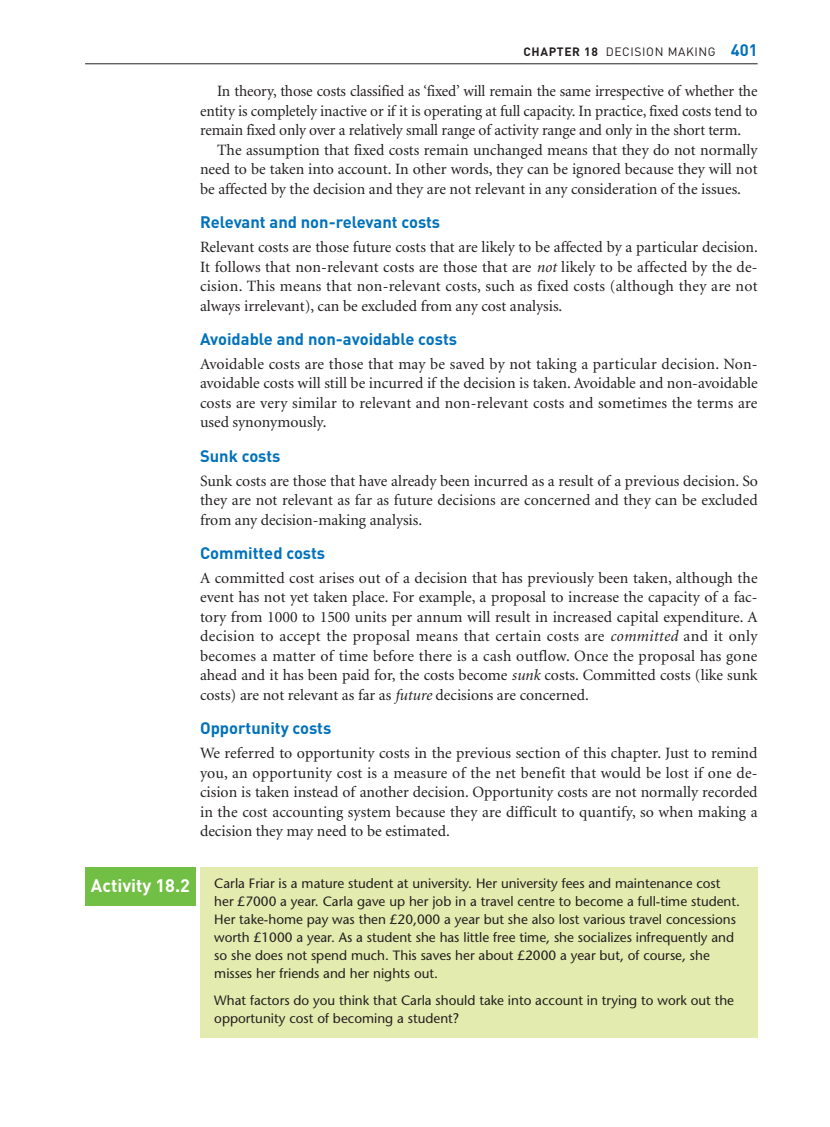
<style>
.page{position:relative;width:830px;height:1127px;background:#fff}
.page>*{position:absolute;margin:0;border:0;box-sizing:border-box;transform-origin:0 0}
.t1{font:700 18px "DIN";color:#fff}
.t2{font:700 16.5px "DIN";color:#0072bc}
.t3{font:15.75px/19.5px "Minion";color:#231f20;text-align:justify}
.t4{font:13.5px/18px "Stone Sans";color:#231f20}
.t5{font:12px "DIN";letter-spacing:.05em;color:#231f20}
.s1{font-weight:700}
.s2{font-weight:700;font-size:16.5px;color:#0072bc}
.s3{font-style:italic}
</style>
<div class="page">
<hr style="left:85px;top:63px;width:672px;height:1px;background:#231f20">
<div style="left:200px;top:867px;width:557px;height:170px;background:#e3ecae"></div>
<div style="left:85px;top:867px;width:111px;height:38px;background:#71bf44"></div>
<p class="t5" style="left:523px;top:47px;width:235px"><span class="s1">CHAPTER 18</span> DECISION MAKING <span class="s2">401</span></p>
<p class="t3" style="left:200px;top:83px;width:558px;text-indent:17px">In theory, those costs classified as ‘fixed’ will remain the same irrespective of whether the entity is completely inactive or if it is operating at full capacity. In practice, fixed costs tend to remain fixed only over a relatively small range of activity range and only in the short term.</p>
<p class="t3" style="left:200px;top:141px;width:558px;text-indent:17px">The assumption that fixed costs remain unchanged means that they do not normally need to be taken into account. In other words, they can be ignored because they will not be affected by the decision and they are not relevant in any consideration of the issues.</p>
<p class="t2" style="left:200px;top:216px;width:241px">Relevant and non-relevant costs</p>
<p class="t3" style="left:200px;top:239px;width:559px">Relevant costs are those future costs that are likely to be affected by a particular decision.<br>It follows that non-relevant costs are those that are <span class="s3">not</span> likely to be affected by the de&shy;cision. This means that non-relevant costs, such as fixed costs (although they are not always irrelevant), can be excluded from any cost analysis.</p>
<p class="t2" style="left:200px;top:333px;width:258px">Avoidable and non-avoidable costs</p>
<p class="t3" style="left:200px;top:355px;width:559px">Avoidable costs are those that may be saved by not taking a particular decision. Non&shy;avoidable costs will still be incurred if the decision is taken. Avoidable and non-avoidable costs are very similar to relevant and non-relevant costs and sometimes the terms are used synonymously.</p>
<p class="t2" style="left:200px;top:450px;width:82px">Sunk costs</p>
<p class="t3" style="left:200px;top:472px;width:559px">Sunk costs are those that have already been incurred as a result of a previous decision. So they are not relevant as far as future decisions are concerned and they can be excluded from any decision-making analysis.</p>
<p class="t2" style="left:200px;top:547px;width:127px">Committed costs</p>
<p class="t3" style="left:200px;top:569px;width:559px">A committed cost arises out of a decision that has previously been taken, although the event has not yet taken place. For example, a proposal to increase the capacity of a fac&shy;tory from 1000 to 1500 units per annum will result in increased capital expenditure. A decision to accept the proposal means that certain costs are <span class="s3">committed</span> and it only becomes a matter of time before there is a cash outflow. Once the proposal has gone ahead and it has been paid for, the costs become <span class="s3">sunk</span> costs. Committed costs (like sunk costs) are not relevant as far as <span class="s3">future</span> decisions are concerned.</p>
<p class="t2" style="left:200px;top:722px;width:133px">Opportunity costs</p>
<p class="t3" style="left:200px;top:745px;width:559px">We referred to opportunity costs in the previous section of this chapter. Just to remind you, an opportunity cost is a measure of the net benefit that would be lost if one de&shy;cision is taken instead of another decision. Opportunity costs are not normally recorded in the cost accounting system because they are difficult to quantify, so when making a decision they may need to be estimated.</p>
<p class="t1" style="left:91px;top:879px;width:100px">Activity 18.2</p>
<p class="t4" style="left:214px;top:876px;width:527px">Carla Friar is a mature student at university. Her university fees and maintenance cost her £7000 a year. Carla gave up her job in a travel centre to become a full-time student.<br>Her take-home pay was then £20,000 a year but she also lost various travel concessions worth £1000 a year. As a student she has little free time, she socializes infrequently and so she does not spend much. This saves her about £2000 a year but, of course, she misses her friends and her nights out.</p>
<p class="t4" style="left:214px;top:992px;width:521px">What factors do you think that Carla should take into account in trying to work out the opportunity cost of becoming a student?</p>
</div>
